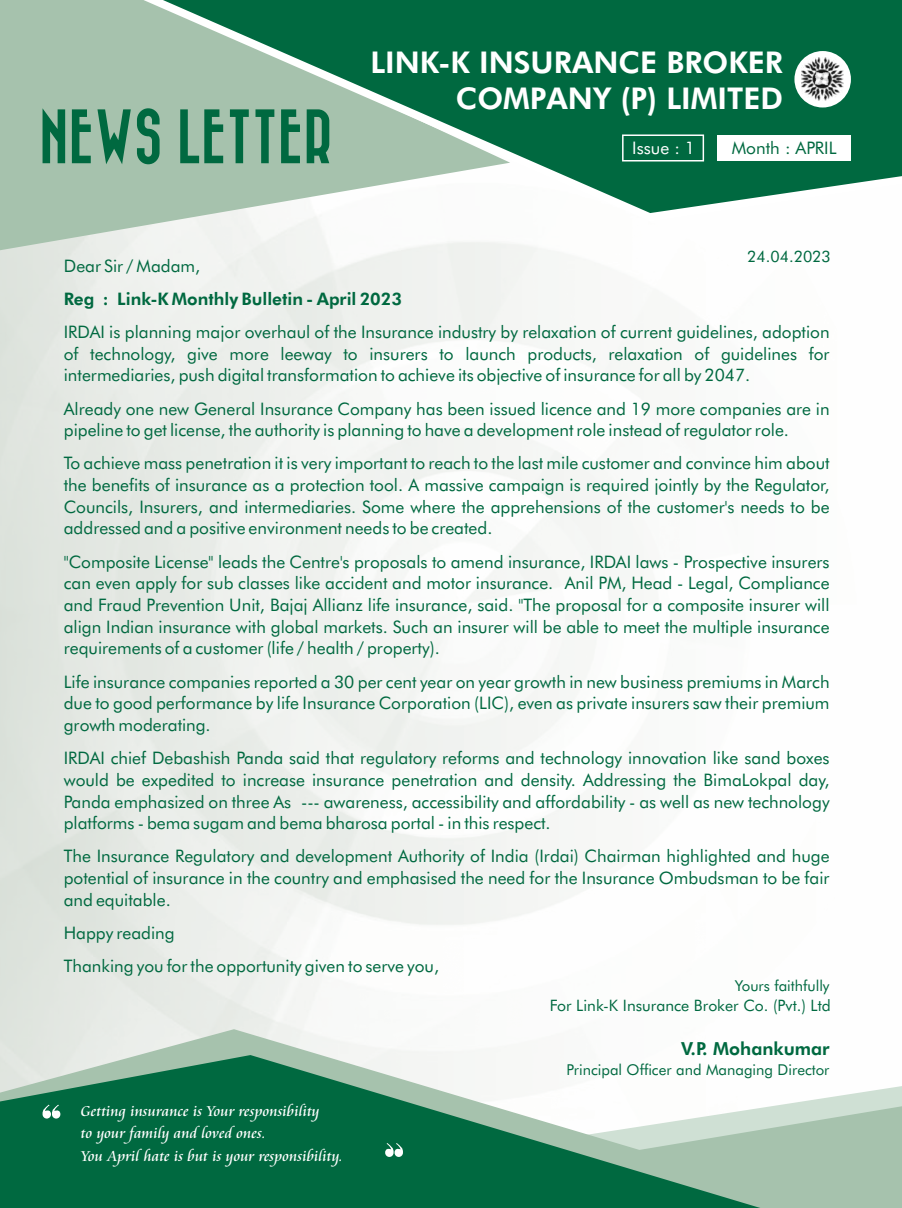
<style>
.page{position:relative;width:902px;height:1208px;background:#fff}
.page>*{position:absolute;margin:0;border:0;box-sizing:border-box;transform-origin:0 0}
.t1{font:800 30px/36px "Futura BT";color:#fff;text-align:right}
.t2{font:800 18px "Futura BT";color:#006940}
.t3{font:17.25px/21.8px "Futura BT";color:#006940;text-align:justify}
.t4{font:800 17.25px "Futura BT";color:#006940}
.t5{font:17.25px "Futura BT";color:#fff}
.t6{font:15.75px/22.5px "Cataneo BT";color:#fff}
.t7{font:15.75px "Futura BT";color:#006940}
.t8{font:15px "Futura BT";color:#006940}
</style>
<div class="page">
<svg style="left:0;top:0;width:510px;height:252px;fill:#a6c2ad"></svg>
<svg style="left:116px;top:213px;width:422px;height:8px"></svg>
<svg style="left:116px;top:0;width:785px;height:213px;background:#499173"></svg>
<svg style="left:0;top:1029px;width:901px;height:179px"></svg>
<svg style="left:0;top:1055px;width:772px;height:153px;fill:#006940"></svg>
<div style="left:794px;top:51px;width:56px;height:56px;background:#fff;border-radius:50%"></div>
<img style="left:801px;top:58px;width:42px;height:43px">
<svg style="left:43px;top:108px;width:286px;height:56px;background:#609c7f"></svg>
<div style="left:622px;top:134px;width:82px;height:27px;background:#006940;border:2px solid #fff"></div>
<div style="left:717px;top:135px;width:133px;height:26px;background:#fff"></div>
<svg style="left:385px;top:1143px;width:18px;height:14px"></svg>
<svg style="left:42px;top:1104px;width:18px;height:14px"></svg>
<h1 class="t1" style="left:370px;top:47px;width:414px">LINK-K INSURANCE BROKER<br>COMPANY (P) LIMITED</h1>
<p class="t5" style="left:632px;top:141px;width:64px">Issue : 1</p>
<p class="t3" style="left:731px;top:139px;width:106px">Month : APRIL</p>
<p class="t7" style="left:747px;top:250px;width:85px">24.04.2023</p>
<p class="t3" style="left:64px;top:256px;width:138px">Dear Sir / Madam,</p>
<p class="t4" style="left:64px;top:292px;width:339px">Reg : Link-K Monthly Bulletin - April 2023</p>
<p class="t3" style="left:64px;top:323px;width:767px">IRDAI is planning major overhaul of the Insurance industry by relaxation of current guidelines, adoption of technology, give more leeway to insurers to launch products, relaxation of guidelines for intermediaries, push digital transformation to achieve its objective of insurance for all by 2047.</p>
<p class="t3" style="left:64px;top:399px;width:767px">Already one new General Insurance Company has been issued licence and 19 more companies are in pipeline to get license, the authority is planning to have a development role instead of regulator role.</p>
<p class="t3" style="left:64px;top:454px;width:767px">To achieve mass penetration it is very important to reach to the last mile customer and convince him about the benefits of insurance as a protection tool. A massive campaign is required jointly by the Regulator, Councils, Insurers, and intermediaries. Some where the apprehensions of the customer's needs to be addressed and a positive environment needs to be created.</p>
<p class="t3" style="left:64px;top:552px;width:767px">"Composite License" leads the Centre's proposals to amend insurance, IRDAI laws - Prospective insurers can even apply for sub classes like accident and motor insurance. Anil PM, Head - Legal, Compliance and Fraud Prevention Unit, Bajaj Allianz life insurance, said. "The proposal for a composite insurer will align Indian insurance with global markets. Such an insurer will be able to meet the multiple insurance requirements of a customer (life / health / property).</p>
<p class="t3" style="left:64px;top:672px;width:767px">Life insurance companies reported a 30 per cent year on year growth in new business premiums in March due to good performance by life Insurance Corporation (LIC), even as private insurers saw their premium growth moderating.</p>
<p class="t3" style="left:64px;top:748px;width:767px">IRDAI chief Debashish Panda said that regulatory reforms and technology innovation like sand boxes would be expedited to increase insurance penetration and density. Addressing the BimaLokpal day, Panda emphasized on three As --- awareness, accessibility and affordability - as well as new technology platforms - bema sugam and bema bharosa portal - in this respect.</p>
<p class="t3" style="left:64px;top:847px;width:767px">The Insurance Regulatory and development Authority of India (Irdai) Chairman highlighted and huge potential of insurance in the country and emphasised the need for the Insurance Ombudsman to be fair and equitable.</p>
<p class="t3" style="left:64px;top:917px;width:377px;line-height:33.2px">Happy reading<br>Thanking you for the opportunity given to serve you,</p>
<p class="t8" style="left:734px;top:979px;width:96px">Yours faithfully</p>
<p class="t6" style="left:81px;top:1100px;width:263px">Getting insurance is Your responsibility<br>to your family and loved ones.<br>You April hate is but is your responsibility.</p>
<p class="t7" style="left:549px;top:998px;width:282px">For Link-K Insurance Broker Co. (Pvt.) Ltd</p>
<p class="t2" style="left:681px;top:1041px;width:150px">V.P. Mohankumar</p>
<p class="t8" style="left:566px;top:1063px;width:264px">Principal Officer and Managing Director</p>
</div>
